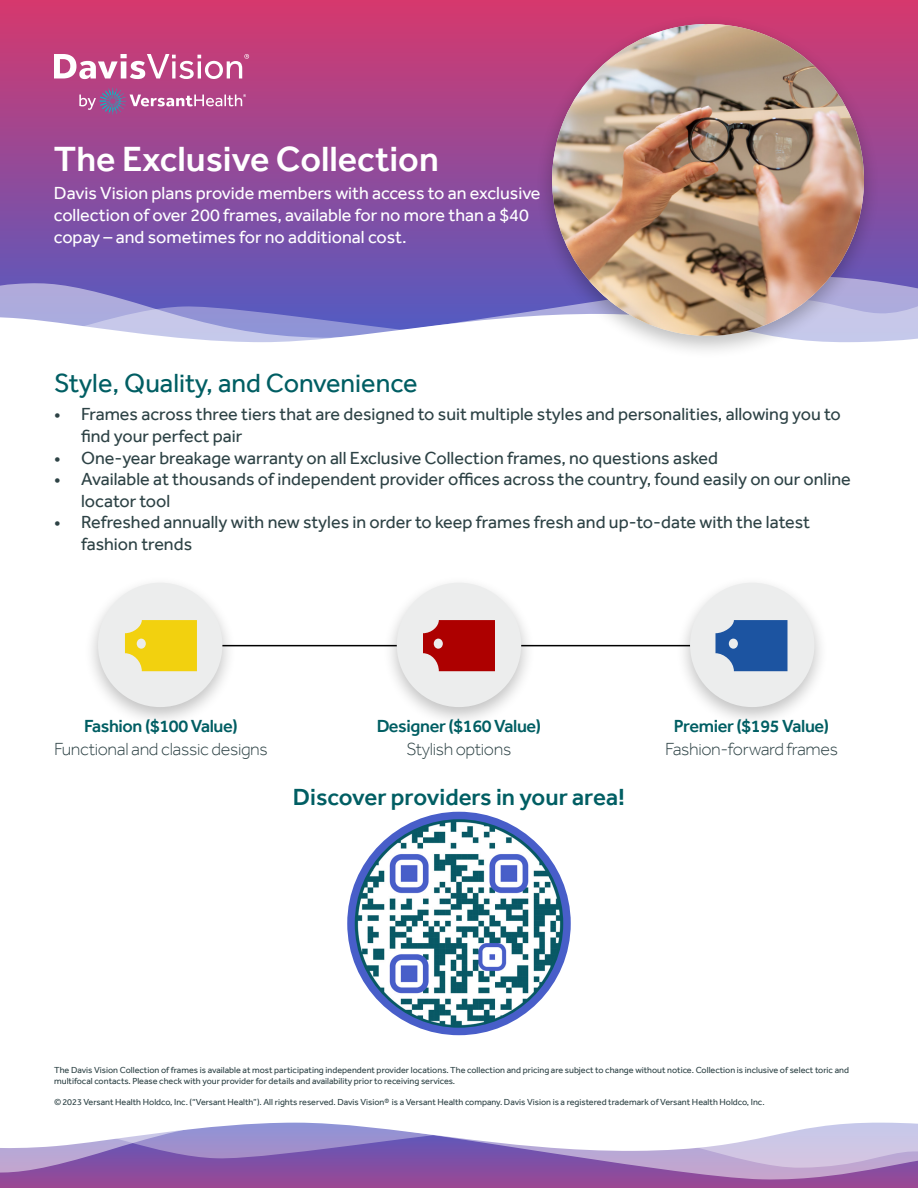
<style>
.page{position:relative;width:918px;height:1188px;background:#fff}
.page>*{position:absolute;margin:0;border:0;box-sizing:border-box;transform-origin:0 0}
.t1{font:500 36px "Effra";color:#fff}
.t2{font:27px "Effra";color:#005e63}
.t3{font:500 24px "Effra";color:#005e63}
.t4{font:18px/21.6px "Effra";color:#2d4245}
.t5{font:18px/21.6px "Effra";color:#fff}
.t6{font:300 18px/22.5px "Effra";letter-spacing:-.02em;color:#2d4245;text-align:center}
.t7{font:500 18px/22.5px "Effra";letter-spacing:-.02em;color:#005e63;text-align:center}
.t8{font:9px/10.8px "Effra";color:#2d4245}
.s1{font-weight:500;color:#005e63}
.s2{font-weight:300;color:#2d4245}
</style>
<div class="page">
<hr style="left:166px;top:645px;width:586px;height:1px;background:#000">
<div style="left:382px;top:575px;width:154px;height:153px;background:#000;opacity:.25"></div>
<div style="left:397px;top:583px;width:124px;height:124px;background:#eceded;border-radius:50%"></div>
<div style="left:675px;top:575px;width:154px;height:153px;background:#000;opacity:.25"></div>
<div style="left:690px;top:583px;width:124px;height:124px;background:#eceded;border-radius:50%"></div>
<div style="left:83px;top:575px;width:154px;height:153px;background:#000;opacity:.25"></div>
<div style="left:98px;top:583px;width:124px;height:124px;background:#eceded;border-radius:50%"></div>
<svg style="left:0;top:0;width:918px;height:274px;background:#9f468f"></svg>
<svg style="left:0;top:274px;width:918px;height:23px;background:#6d60ba"></svg>
<svg style="left:0;top:297px;width:918px;height:46px"></svg>
<svg style="left:54px;top:54px;width:195px;height:25px"></svg>
<svg style="left:79px;top:88px;width:167px;height:27px;background:#b25f98"></svg>
<div style="left:536px;top:14px;width:345px;height:346px;background:#000;opacity:.25"></div>
<img style="left:552px;top:24px;width:312px;height:312px;border-radius:154px">
<div style="left:0;top:1114px;width:918px;height:74px;background:#974996"></div>
<svg style="left:0;top:1168px;width:918px;height:12px;fill:#8e4c9d"></svg>
<svg style="left:0;top:1114px;width:918px;height:54px;background:#c7bade"></svg>
<img style="left:351px;top:815px;width:216px;height:216px;border-radius:108px">
<div style="left:347px;top:812px;width:224px;height:223px;border:8px solid #485ec9;border-radius:50%"></div>
<svg style="left:125px;top:620px;width:72px;height:51px;background:#f1d42b"></svg>
<svg style="left:423px;top:620px;width:72px;height:51px;background:#b41d1d"></svg>
<svg style="left:716px;top:620px;width:71px;height:51px;background:#3868ab"></svg>
<h1 class="t1" style="left:54px;top:138px;width:386px">The Exclusive Collection</h1>
<p class="t5" style="left:54px;top:182px;width:488px">Davis Vision plans provide members with access to an exclusive collection of over 200 frames, available for no more than a $40 copay – and sometimes for no additional cost.</p>
<h2 class="t2" style="left:54px;top:367px;width:365px">Style, Quality, and Convenience</h2>
<p class="t4" style="left:81px;top:403px;width:761px;text-indent:-27px">• Frames across three tiers that are designed to suit multiple styles and personalities, allowing you to find your perfect pair</p>
<p class="t4" style="left:54px;top:447px;width:665px">• One-year breakage warranty on all Exclusive Collection frames, no questions asked</p>
<p class="t4" style="left:81px;top:468px;width:771px;text-indent:-27px">• Available at thousands of independent provider offices across the country, found easily on our online locator tool</p>
<p class="t4" style="left:81px;top:511px;width:730px;text-indent:-27px">• Refreshed annually with new styles in order to keep frames fresh and up-to-date with the latest fashion trends</p>
<p class="t6" style="left:54px;top:715px;width:215px"><span class="s1">Fashion ($100 Value)<br></span>Functional and classic designs</p>
<p class="t7" style="left:377px;top:715px;width:166px">Designer ($160 Value)<br><span class="s2">Stylish options</span></p>
<p class="t6" style="left:665px;top:715px;width:174px"><span class="s1">Premier ($195 Value)<br></span>Fashion-forward frames</p>
<h3 class="t3" style="left:293px;top:783px;width:334px">Discover providers in your area!</h3>
<p class="t8" style="left:54px;top:1064px;width:796px">The Davis Vision Collection of frames is available at most participating independent provider locations. The collection and pricing are subject to change without notice. Collection is inclusive of select toric and multifocal contacts. Please check with your provider for details and availability prior to receiving services.</p>
<p class="t8" style="left:54px;top:1097px;width:712px">© 2023 Versant Health Holdco, Inc. (“Versant Health”). All rights reserved. Davis Vision® is a Versant Health company. Davis Vision is a registered trademark of Versant Health Holdco, Inc.</p>
</div>
